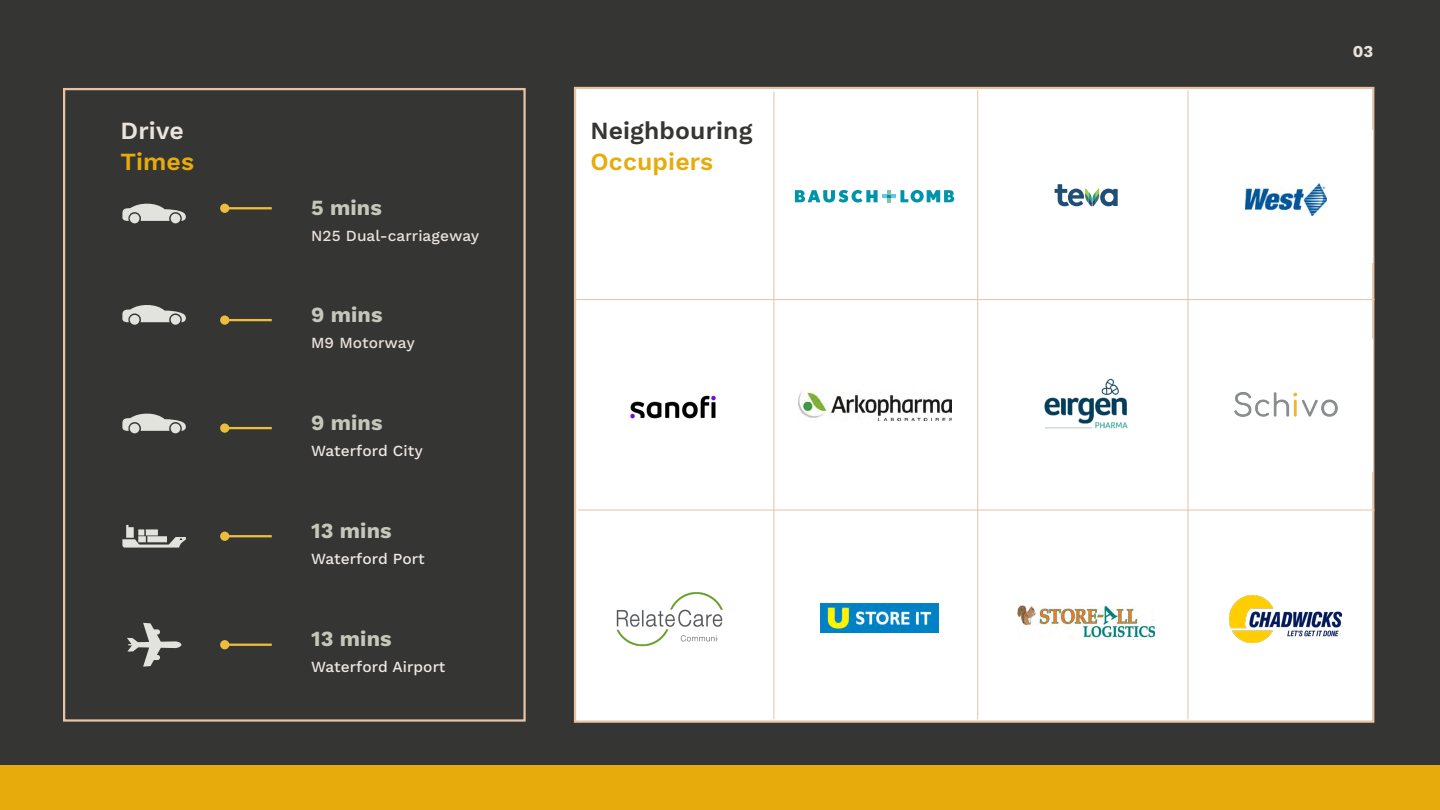
<style>
.page{position:relative;width:1440px;height:810px;background:#fff}
.page>*{position:absolute;margin:0;border:0;box-sizing:border-box;transform-origin:0 0}
.t1{font:600 24.67px "Work Sans";letter-spacing:.005em;color:#e7ab0c}
.t2{font:600 24.67px "Work Sans";letter-spacing:.005em;color:#353534}
.t3{font:600 24.67px "Work Sans";letter-spacing:.005em;color:#eae3dc}
.t4{font:700 21.6px "Work Sans";letter-spacing:.005em;color:#c6c7bb}
.t5{font:700 16.65px "Work Sans";color:#eae3dc}
.t6{font:500 15.45px "Work Sans";letter-spacing:.005em;color:#eee9e3}
.t7{font:500 15.45px "Work Sans";letter-spacing:.005em;color:#eae3dc}
</style>
<div class="page">
<div style="left:0;top:0;width:1440px;height:807px;background:#353534"></div>
<div style="left:63px;top:88px;width:463px;height:634px;background:#353534;border:2px solid #e6c3a5"></div>
<div style="left:574px;top:87px;width:800px;height:636px;background:#fff;border:2px solid #e6c3a5"></div>
<hr style="left:578px;top:510px;width:797px;height:1px;background:#e6c3a5">
<hr style="left:575px;top:299px;width:800px;height:1px;background:#e6c3a5">
<hr style="left:773px;top:92px;width:1px;height:627px;background:#e6c3a5">
<hr style="left:977px;top:90px;width:1px;height:629px;background:#e6c3a5">
<hr style="left:1188px;top:90px;width:1px;height:629px;background:#e6c3a5">
<div style="left:1207px;top:131px;width:166px;height:132px;background:#fff"></div>
<div style="left:1207px;top:339px;width:166px;height:133px;background:#fff"></div>
<hr style="left:225px;top:207px;width:47px;height:2px;background:#ecbc3d">
<div style="left:220px;top:204px;width:9px;height:9px;background:#ecbc3d;border-radius:50%"></div>
<hr style="left:225px;top:319px;width:47px;height:2px;background:#ecbc3d">
<div style="left:220px;top:315px;width:9px;height:10px;background:#ecbc3d;border-radius:50%"></div>
<hr style="left:225px;top:427px;width:47px;height:2px;background:#ecbc3d">
<div style="left:220px;top:423px;width:9px;height:10px;background:#ecbc3d;border-radius:50%"></div>
<hr style="left:225px;top:535px;width:47px;height:2px;background:#ecbc3d">
<div style="left:220px;top:532px;width:9px;height:9px;background:#ecbc3d;border-radius:50%"></div>
<hr style="left:225px;top:644px;width:47px;height:2px;background:#ecbc3d">
<div style="left:220px;top:640px;width:9px;height:9px;background:#ecbc3d;border-radius:50%"></div>
<img style="left:1246px;top:183px;width:81px;height:32px">
<img style="left:630px;top:395px;width:86px;height:24px">
<img style="left:798px;top:390px;width:154px;height:31px">
<img style="left:1044px;top:378px;width:84px;height:51px">
<img style="left:1234px;top:392px;width:104px;height:25px">
<img style="left:616px;top:591px;width:159px;height:56px">
<img style="left:821px;top:604px;width:118px;height:28px">
<img style="left:1018px;top:605px;width:137px;height:34px">
<svg style="left:795px;top:190px;width:159px;height:13px"></svg>
<img style="left:1229px;top:596px;width:112px;height:46px">
<svg style="left:1055px;top:184px;width:63px;height:22px"></svg>
<svg style="left:127px;top:623px;width:54px;height:44px"></svg>
<svg style="left:122px;top:203px;width:64px;height:20px"></svg>
<svg style="left:122px;top:305px;width:64px;height:20px"></svg>
<svg style="left:122px;top:413px;width:64px;height:20px"></svg>
<svg style="left:122px;top:525px;width:64px;height:23px"></svg>
<div style="left:0;top:766px;width:1440px;height:44px;background:#e7ab0c"></div>
<h1 class="t3" style="left:121px;top:116px;width:65px">Drive</h1>
<h1 class="t1" style="left:121px;top:147px;width:75px">Times</h1>
<h2 class="t4" style="left:311px;top:196px;width:72px">5 mins</h2>
<p class="t7" style="left:311px;top:227px;width:170px">N25 Dual-carriageway</p>
<h2 class="t4" style="left:311px;top:302px;width:73px">9 mins</h2>
<p class="t7" style="left:311px;top:333px;width:105px">M9 Motorway</p>
<h2 class="t4" style="left:311px;top:410px;width:73px">9 mins</h2>
<p class="t6" style="left:311px;top:441px;width:113px">Waterford City</p>
<h2 class="t4" style="left:311px;top:518px;width:82px">13 mins</h2>
<p class="t6" style="left:311px;top:550px;width:115px">Waterford Port</p>
<h2 class="t4" style="left:311px;top:627px;width:82px">13 mins</h2>
<p class="t6" style="left:311px;top:658px;width:136px">Waterford Airport</p>
<h1 class="t2" style="left:590px;top:116px;width:164px">Neighbouring</h1>
<h1 class="t1" style="left:590px;top:147px;width:124px">Occupiers</h1>
<p class="t5" style="left:1353px;top:42px;width:22px">03</p>
</div>
